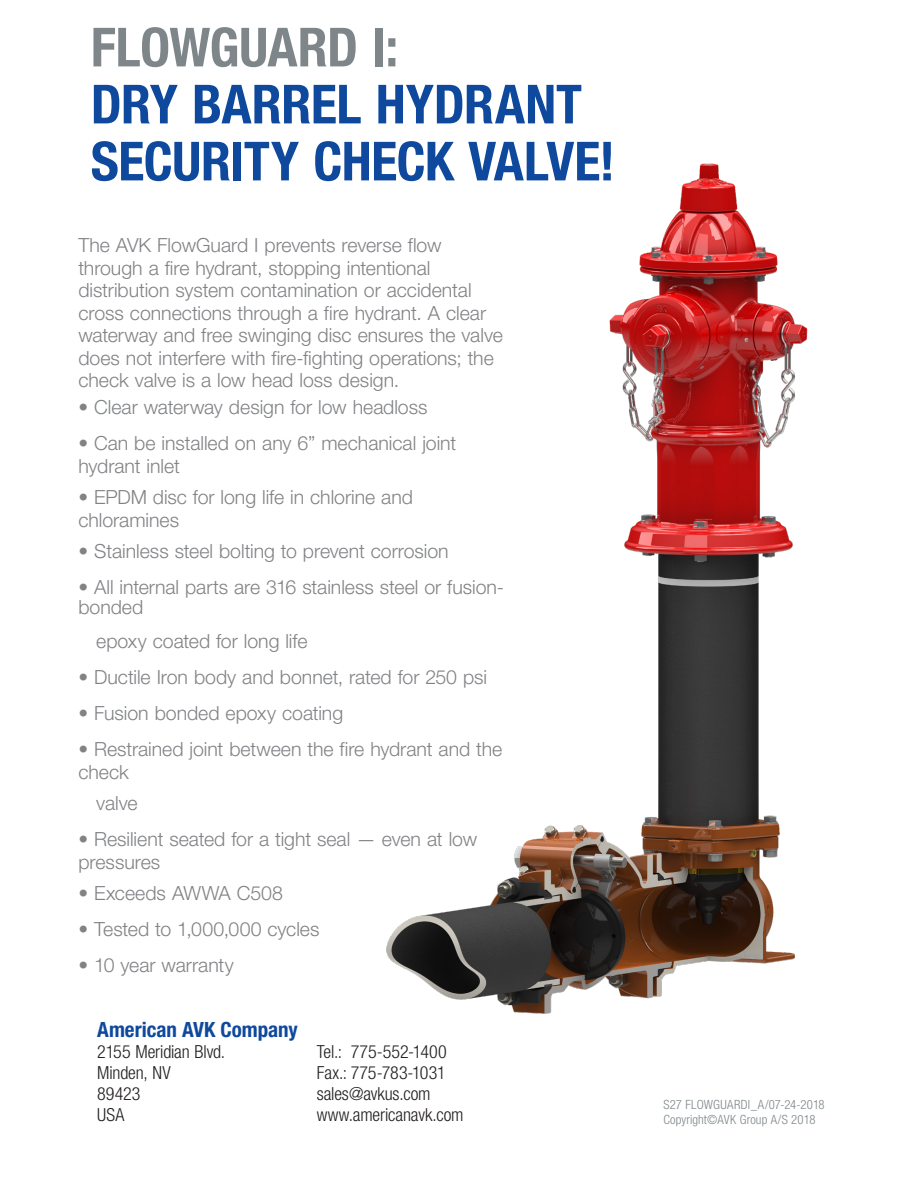
<style>
.page{position:relative;width:918px;height:1188px;background:#fff}
.page>*{position:absolute;margin:0;border:0;box-sizing:border-box;transform-origin:0 0}
.HEADLINE_BLUE_left_s{font:700 condensed 54px/57px "Helvetica Neue LT Pro";letter-spacing:-.01em;color:#0f499d}
.HEADLINE_BLUE_left_s-2{font:700 condensed 54px "Helvetica Neue LT Pro";letter-spacing:-.01em;color:#7f868a}
.BACK_PAGE_Company_na{font:700 condensed 21px "Helvetica Neue LT Pro";color:#0f499d}
.INTRO_TEXT{font:300 19.5px/22.5px "Helvetica Neue LT Pro";letter-spacing:-.005em;color:#808285}
.BACK_PAGE_Adress{font:300 condensed 18px "Helvetica Neue LT Pro";letter-spacing:-.005em;color:#231f20}
.BACK_PAGE_Adress-2{font:300 condensed 12.75px "Helvetica Neue LT Pro";letter-spacing:.01em;color:#7f868a}
</style>
<div class="page">
<img style="left:386px;top:163px;width:422px;height:851px">
<p class="HEADLINE_BLUE_left_s-2" style="left:91px;top:15px;width:309px">FLOWGUARD I:</p>
<p class="HEADLINE_BLUE_left_s" style="left:91px;top:75px;width:526px">DRY BARREL HYDRANT<br>SECURITY CHECK VALVE!</p>
<p class="INTRO_TEXT" style="left:78px;top:233px;width:426px">The AVK FlowGuard I prevents reverse flow through a fire hydrant, stopping intentional distribution system contamination or accidental cross connections through a fire hydrant. A clear waterway and free swinging disc ensures the valve does not interfere with fire-fighting operations; the check valve is a low head loss design.</p>
<p class="INTRO_TEXT" style="left:78px;top:395px;width:351px">• Clear waterway design for low headloss</p>
<p class="INTRO_TEXT" style="left:78px;top:431px;width:379px">• Can be installed on any 6” mechanical joint hydrant inlet</p>
<p class="INTRO_TEXT" style="left:78px;top:485px;width:336px">• EPDM disc for long life in chlorine and chloramines</p>
<p class="INTRO_TEXT" style="left:78px;top:539px;width:372px">• Stainless steel bolting to prevent corrosion</p>
<p class="INTRO_TEXT" style="left:78px;top:577px;width:427px;line-height:19.5px">• All internal parts are 316 stainless steel or fusion&shy;bonded</p>
<p class="INTRO_TEXT" style="left:96px;top:629px;width:213px">epoxy coated for long life</p>
<p class="INTRO_TEXT" style="left:78px;top:665px;width:410px">• Ductile Iron body and bonnet, rated for 250 psi</p>
<p class="INTRO_TEXT" style="left:78px;top:701px;width:266px">• Fusion bonded epoxy coating</p>
<p class="INTRO_TEXT" style="left:78px;top:737px;width:425px">• Restrained joint between the fire hydrant and the check</p>
<p class="INTRO_TEXT" style="left:96px;top:791px;width:43px">valve</p>
<p class="INTRO_TEXT" style="left:78px;top:827px;width:400px">• Resilient seated for a tight seal — even at low pressures</p>
<p class="INTRO_TEXT" style="left:78px;top:881px;width:206px">• Exceeds AWWA C508</p>
<p class="INTRO_TEXT" style="left:78px;top:917px;width:243px">• Tested to 1,000,000 cycles</p>
<p class="INTRO_TEXT" style="left:78px;top:953px;width:157px">• 10 year warranty</p>
<p class="BACK_PAGE_Company_na" style="left:97px;top:1017px;width:202px">American AVK Company</p>
<p class="BACK_PAGE_Adress" style="left:97px;top:1042px;width:130px">2155 Meridian Blvd.</p>
<p class="BACK_PAGE_Adress" style="left:97px;top:1063px;width:75px">Minden, NV</p>
<p class="BACK_PAGE_Adress" style="left:97px;top:1084px;width:45px">89423</p>
<p class="BACK_PAGE_Adress" style="left:97px;top:1105px;width:29px">USA</p>
<p class="BACK_PAGE_Adress" style="left:317px;top:1042px;width:131px">Tel.: 775-552-1400</p>
<p class="BACK_PAGE_Adress" style="left:317px;top:1063px;width:130px">Fax.: 775-783-1031</p>
<p class="BACK_PAGE_Adress" style="left:317px;top:1084px;width:115px">sales@avkus.com</p>
<p class="BACK_PAGE_Adress" style="left:317px;top:1105px;width:148px">www.americanavk.com</p>
<p class="BACK_PAGE_Adress-2" style="left:663px;top:1097px;width:163px">S27 FLOWGUARDI_A/07-24-2018</p>
<p class="BACK_PAGE_Adress-2" style="left:663px;top:1112px;width:154px">Copyright©AVK Group A/S 2018</p>
</div>
